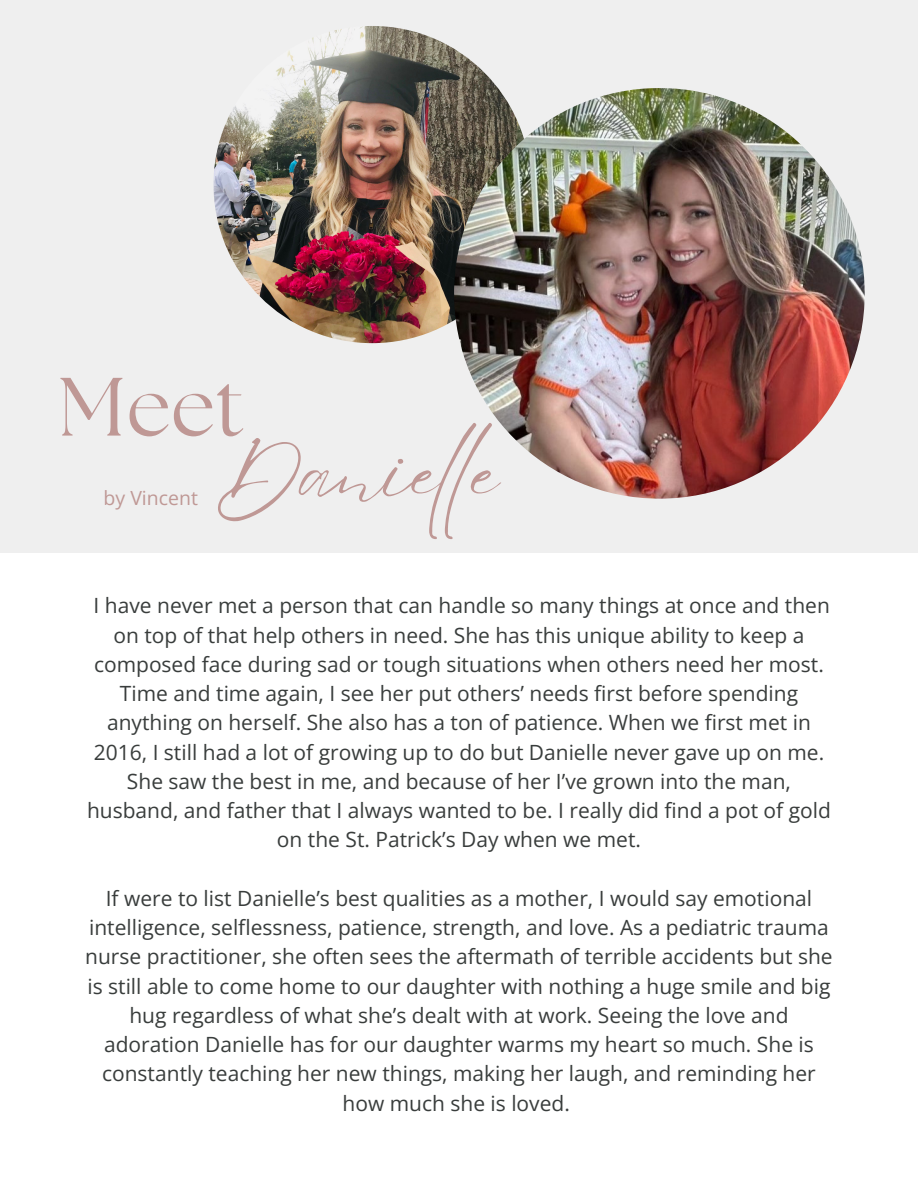
<style>
.page{position:relative;width:918px;height:1188px;background:#fff}
.page>*{position:absolute;margin:0;border:0;box-sizing:border-box;transform-origin:0 0}
.t1{font:82.5px "Eyesome Script";color:#bf9895}
.t2{font:82.5px "The Seasons";color:#bf9895}
.t3{font:21px/29.2px "Open Sans";color:#393d3c;text-align:center}
.t4{font:19.5px "Open Sans";color:#bf9895}
</style>
<div class="page">
<div style="left:0;top:0;width:918px;height:552px;background:#efefef"></div>
<img style="left:213px;top:26px;width:318px;height:317px;border-radius:50%">
<img style="left:454px;top:88px;width:411px;height:411px;border-radius:50%">
<h1 class="t2" style="left:58px;top:370px;width:187px">Meet</h1>
<h1 class="t1" style="left:213px;top:420px;width:288px">Daniel e</h1>
<p class="t4" style="left:104px;top:485px;width:96px">by Vincent</p>
<p class="t3" style="left:87px;top:591px;width:745px">I have never met a person that can handle so many things at once and then on top of that help others in need. She has this unique ability to keep a composed face during sad or tough situations when others need her most.<br>Time and time again, I see her put others’ needs first before spending anything on herself. She also has a ton of patience. When we first met in 2016, I still had a lot of growing up to do but Danielle never gave up on me.<br>She saw the best in me, and because of her I’ve grown into the man, husband, and father that I always wanted to be. I really did find a pot of gold on the St. Patrick’s Day when we met.</p>
<p class="t3" style="left:85px;top:883px;width:749px">If were to list Danielle’s best qualities as a mother, I would say emotional intelligence, selflessness, patience, strength, and love. As a pediatric trauma nurse practitioner, she often sees the aftermath of terrible accidents but she is still able to come home to our daughter with nothing a huge smile and big hug regardless of what she’s dealt with at work. Seeing the love and adoration Danielle has for our daughter warms my heart so much. She is constantly teaching her new things, making her laugh, and reminding her how much she is loved.</p>
</div>
